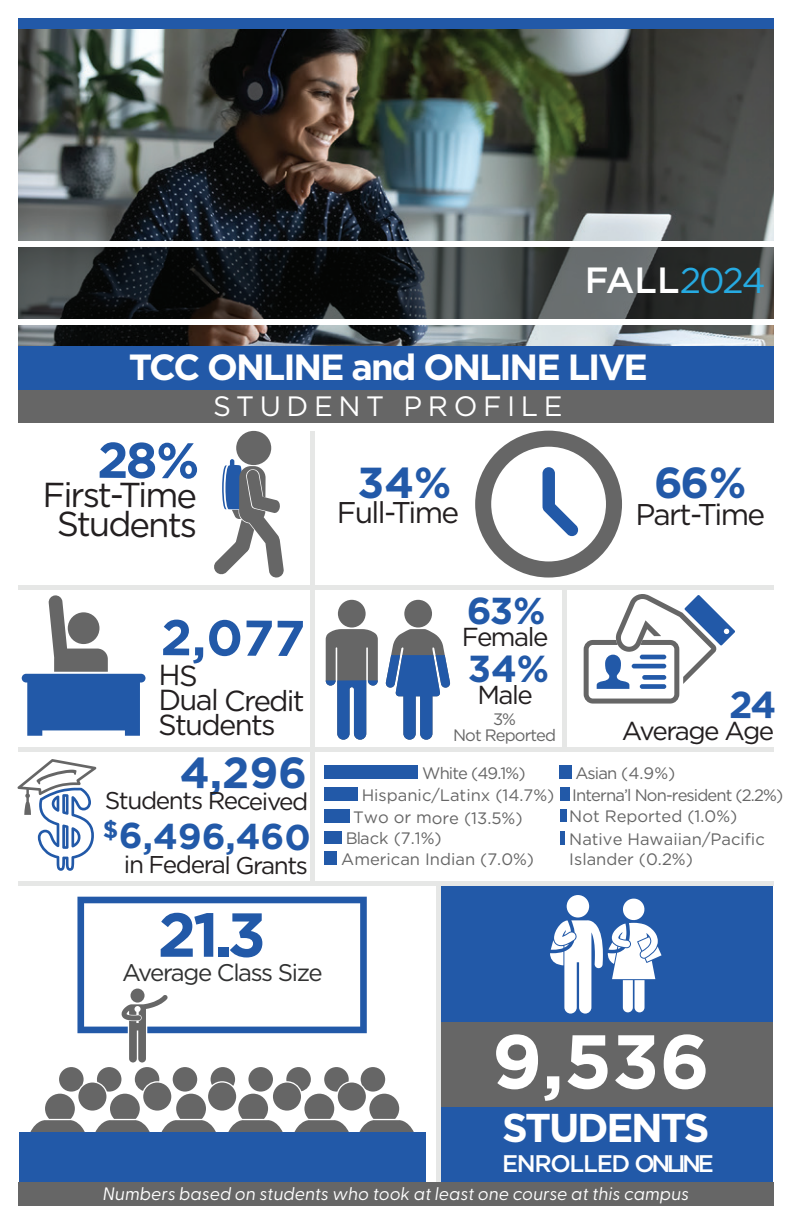
<style>
.page{position:relative;width:792px;height:1224px;background:#fff}
.page>*{position:absolute;margin:0;border:0;box-sizing:border-box;transform-origin:0 0}
.t1{font:700 76px "Gotham";color:#fff}
.t2{font:700 62px "Gotham";color:#2259a8}
.t3{font:700 50.2px "Gotham";color:#2259a8}
.t4{font:700 43.6px "Gotham";color:#2259a8}
.t5{font:700 43.4px "Gotham";color:#2259a8}
.t6{font:700 40.2px "Gotham";letter-spacing:-.055em;color:#fff}
.t7{font:700 37.6px "Gotham";color:#2259a8}
.t8{font:700 36.4px "Gotham";letter-spacing:-.055em;color:#fff}
.t9{font:500 36.4px "Gotham";color:#fff}
.t10{font:700 36px "Gotham";letter-spacing:-.01em;color:#2259a8}
.t11{font:34.8px/29.4px "Gotham";letter-spacing:-.065em;color:#231f20;text-align:center}
.t12{font:30px "Gotham";letter-spacing:-.055em;color:#231f20}
.t13{font:29px/24.8px "Gotham";letter-spacing:-.065em;color:#231f20}
.t14{font:28px "Gotham";letter-spacing:.2em;color:#fff}
.t15{font:26px "Gotham";letter-spacing:-.06em;color:#231f20}
.t16{font:24.4px "Gotham";letter-spacing:-.065em;color:#231f20}
.t17{font:24px "Gotham";letter-spacing:-.06em;color:#313232}
.t18{font:500 24px "Gotham";letter-spacing:-.055em;color:#fff}
.t19{font:italic 18px "Greycliff CF";color:#fff}
.t20{font:16.6px/21.2px "Gotham";color:#666}
.t21{font:16.6px/16px "Gotham";letter-spacing:-.055em;color:#666;text-align:center}
.s1{font-weight:400;font-size:35.8px;color:#26aae1}
</style>
<div class="page">
<img style="left:18px;top:29px;width:756px;height:317px">
<div style="left:439px;top:1022px;width:334px;height:161px;background:#2259a8"></div>
<div style="left:439px;top:884px;width:334px;height:223px;background:#666"></div>
<div style="left:439px;top:884px;width:334px;height:138px;background:#2259a8"></div>
<div style="left:567px;top:895px;width:22px;height:23px;background:#fff;border-radius:50%"></div>
<svg style="left:550px;top:898px;width:112px;height:116px"></svg>
<svg style="left:18px;top:246px;width:756px;height:73px;background:#303334"></svg>
<div style="left:18px;top:241px;width:756px;height:5px;background:#fff"></div>
<div style="left:18px;top:319px;width:756px;height:5px;background:#fff"></div>
<div style="left:18px;top:18px;width:756px;height:11px;background:#2259a8"></div>
<div style="left:18px;top:346px;width:756px;height:44px;background:#2259a8"></div>
<div style="left:18px;top:390px;width:756px;height:33px;background:#666"></div>
<div style="left:338px;top:600px;width:28px;height:28px;background:#666;border-radius:50%"></div>
<div style="left:404px;top:600px;width:28px;height:28px;background:#666;border-radius:50%"></div>
<svg style="left:326px;top:629px;width:52px;height:111px"></svg>
<svg style="left:385px;top:629px;width:65px;height:111px"></svg>
<svg style="left:475px;top:431px;width:147px;height:147px"></svg>
<svg style="left:584px;top:594px;width:151px;height:110px"></svg>
<hr style="left:640px;top:655px;width:26px;height:4px;background:#2259a8;border-radius:2px">
<div style="left:640px;top:684px;width:26px;height:5px;background:#2259a8;border-radius:2px"></div>
<hr style="left:632px;top:664px;width:34px;height:4px;background:#2259a8;border-radius:2px">
<div style="left:642px;top:675px;width:24px;height:5px;background:#2259a8;border-radius:2px"></div>
<div style="left:236px;top:431px;width:35px;height:34px;background:#666;border-radius:50%"></div>
<svg style="left:214px;top:459px;width:70px;height:119px"></svg>
<svg style="left:22px;top:595px;width:124px;height:141px"></svg>
<svg style="left:29px;top:1067px;width:57px;height:66px"></svg>
<svg style="left:358px;top:1067px;width:57px;height:66px"></svg>
<div style="left:78px;top:1083px;width:28px;height:28px;background:#666;border-radius:50%"></div>
<div style="left:338px;top:1083px;width:28px;height:28px;background:#666;border-radius:50%"></div>
<div style="left:19px;top:1133px;width:406px;height:51px;background:#2259a8"></div>
<svg style="left:77px;top:897px;width:290px;height:136px"></svg>
<svg style="left:94px;top:995px;width:256px;height:138px"></svg>
<div style="left:131px;top:989px;width:14px;height:14px;background:#666;border-radius:50%"></div>
<hr style="left:311px;top:431px;width:4px;height:455px;background:#e6e7e6">
<hr style="left:563px;top:587px;width:4px;height:165px;background:#e6e7e6">
<div style="left:18px;top:585px;width:756px;height:5px;background:#e6e7e6"></div>
<div style="left:18px;top:747px;width:756px;height:5px;background:#e6e7e6"></div>
<hr style="left:437px;top:881px;width:4px;height:302px;background:#e6e7e6">
<div style="left:18px;top:881px;width:756px;height:5px;background:#e6e7e6"></div>
<div style="left:19px;top:1183px;width:755px;height:23px;background:#666"></div>
<svg style="left:17px;top:759px;width:79px;height:112px"></svg>
<div style="left:324px;top:765px;width:94px;height:14px;background:#2259a8"></div>
<div style="left:324px;top:787px;width:34px;height:14px;background:#2259a8"></div>
<div style="left:324px;top:809px;width:26px;height:14px;background:#2259a8"></div>
<div style="left:324px;top:831px;width:18px;height:13px;background:#2259a8"></div>
<div style="left:324px;top:851px;width:13px;height:14px;background:#2259a8"></div>
<div style="left:560px;top:765px;width:12px;height:14px;background:#2259a8"></div>
<div style="left:560px;top:787px;width:9px;height:14px;background:#2259a8"></div>
<div style="left:560px;top:809px;width:6px;height:13px;background:#2259a8"></div>
<hr style="left:560px;top:831px;width:4px;height:14px;background:#2259a8">
<h3 class="t9" style="left:585px;top:256px;width:182px">FALL<span class="s1">2024</span></h3>
<h3 class="t8" style="left:129px;top:342px;width:521px">TCC ONLINE and ONLINE LIVE</h3>
<h3 class="t3" style="left:97px;top:427px;width:104px">28%</h3>
<h3 class="t11" style="left:43px;top:479px;width:156px">First-Time<br>Students</h3>
<h3 class="t14" style="left:213px;top:388px;width:351px">STUDENT PROFILE</h3>
<h3 class="t5" style="left:358px;top:454px;width:95px">34%</h3>
<h3 class="t12" style="left:337px;top:493px;width:124px">Full-Time</h3>
<h3 class="t5" style="left:654px;top:454px;width:94px">66%</h3>
<h3 class="t12" style="left:635px;top:495px;width:131px">Part-Time</h3>
<h3 class="t3" style="left:161px;top:604px;width:146px">2,077</h3>
<h3 class="t13" style="left:158px;top:662px;width:148px">HS<br>Dual Credit<br>Students</h3>
<h3 class="t4" style="left:180px;top:743px;width:129px">4,296</h3>
<h3 class="t16" style="left:105px;top:785px;width:205px">Students Received</h3>
<h3 class="t10" style="left:103px;top:812px;width:210px"><sup>$</sup>6,496,460</h3>
<h3 class="t16" style="left:124px;top:849px;width:186px">in Federal Grants</h3>
<h2 class="t2" style="left:158px;top:894px;width:110px">21.3</h2>
<h3 class="t17" style="left:122px;top:957px;width:202px">Average Class Size</h3>
<h3 class="t7" style="left:467px;top:585px;width:80px">63%</h3>
<h3 class="t15" style="left:462px;top:620px;width:88px">Female</h3>
<h3 class="t7" style="left:468px;top:644px;width:83px">34%</h3>
<h3 class="t15" style="left:477px;top:678px;width:57px">Male</h3>
<p class="t21" style="left:453px;top:711px;width:105px">3%<br>Not Reported</p>
<p class="t20" style="left:422px;top:762px;width:105px">White (49.1%)</p>
<p class="t20" style="left:362px;top:784px;width:194px">Hispanic/Latinx (14.7%)</p>
<p class="t20" style="left:353px;top:807px;width:171px">Two or more (13.5%)</p>
<p class="t20" style="left:341px;top:827px;width:194px">Black (7.1%)<br>American Indian (7.0%)</p>
<h3 class="t7" style="left:729px;top:680px;width:49px">24</h3>
<h3 class="t15" style="left:622px;top:714px;width:154px">Average Age</h3>
<p class="t20" style="left:575px;top:762px;width:101px">Asian (4.9%)</p>
<p class="t20" style="left:569px;top:804px;width:197px;line-height:23.4px">Not Reported (1.0%)<br>Native Hawaiian/Pacific</p>
<p class="t20" style="left:569px;top:848px;width:125px">Islander (0.2%)</p>
<p class="t21" style="left:572px;top:787px;width:212px">Interna’l Non-resident (2.2%)</p>
<h1 class="t1" style="left:492px;top:1011px;width:220px">9,536</h1>
<h3 class="t6" style="left:502px;top:1102px;width:209px">STUDENTS</h3>
<h3 class="t18" style="left:502px;top:1148px;width:213px">ENROLLED ONLINE</h3>
<p class="t19" style="left:103px;top:1181px;width:588px">Numbers based on students who took at least one course at this campus</p>
</div>
